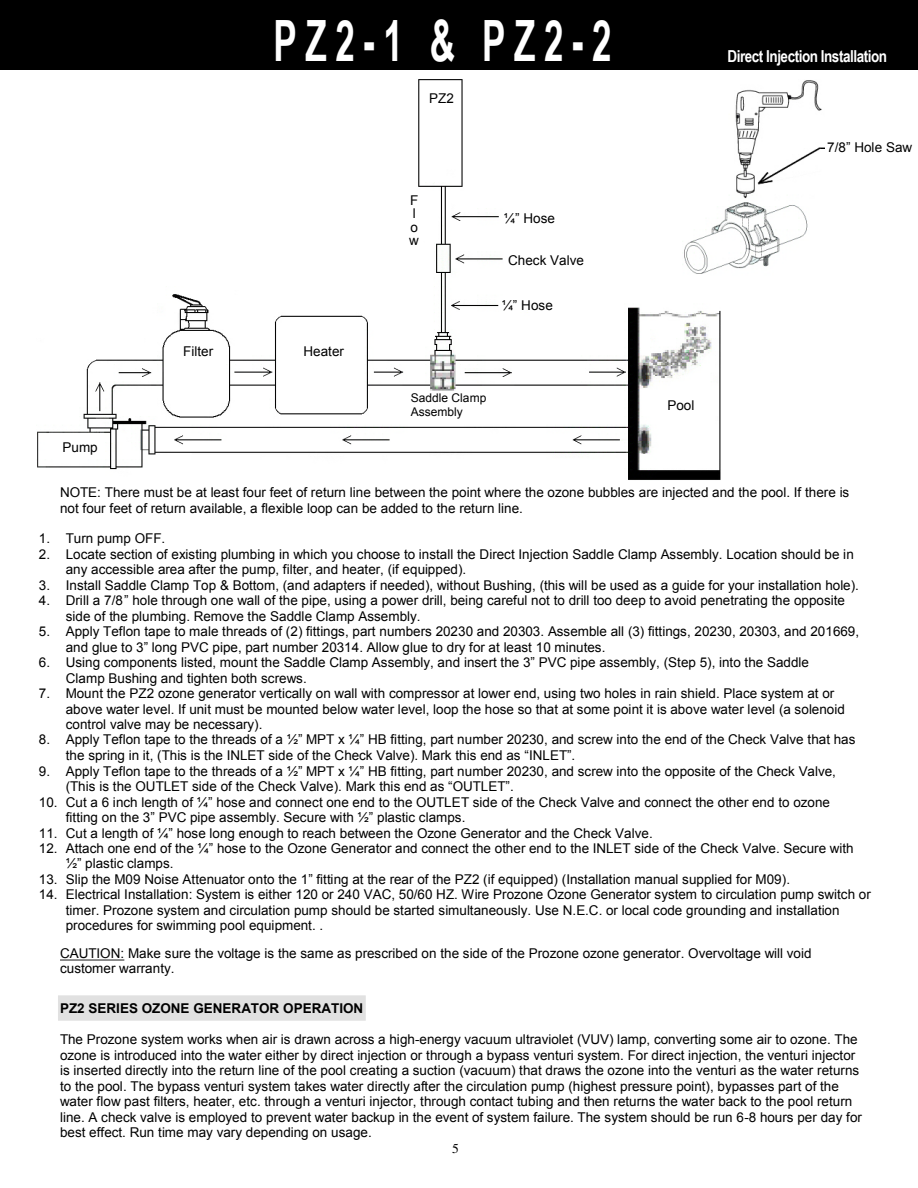
<style>
.page{position:relative;width:918px;height:1188px;background:#fff}
.page>*{position:absolute;margin:0;border:0;box-sizing:border-box;transform-origin:0 0}
.t1{font:700 57px "Arial Narrow";letter-spacing:.2em;color:#fff;scale:.75 1}
.t2{font:700 16.5px "Arial Narrow";letter-spacing:-.03em;color:#fff}
.t3{font:13.5px/15.5px "Arial";letter-spacing:.005em;color:#000}
.t4{font:700 13.5px "Arial";color:#000}
.t5{font:13.5px "Times";color:#000}
.t6{font:12px/14.4px "Arial";letter-spacing:.005em;color:#000}
</style>
<div class="page">
<div style="left:58px;top:995px;width:308px;height:26px;background:#e1e1e1"></div>
<img style="left:37px;top:79px;width:684px;height:401px">
<div style="left:0;top:0;width:918px;height:70px;background:#000"></div>
<hr style="left:60px;top:960px;width:64px;height:1px;background:#000;border-radius:50%">
<svg style="left:423px;top:192px;width:6px;height:54px"></svg>
<img style="left:682px;top:79px;width:142px;height:197px">
<p class="t3" style="left:62px;top:440px;width:37px">Pump</p>
<h1 class="t1" style="left:273px;top:-3px;width:453px">PZ2-1 &amp; PZ2-2</h1>
<p class="t3" style="left:183px;top:344px;width:32px">Filter</p>
<p class="t3" style="left:303px;top:343px;width:42px">Heater</p>
<p class="t3" style="left:429px;top:91px;width:26px">PZ2</p>
<p class="t3" style="left:409px;top:193px;width:11px;line-height:13.5px">F l o w</p>
<p class="t3" style="left:504px;top:210px;width:53px">¼” Hose</p>
<p class="t3" style="left:508px;top:253px;width:78px">Check Valve</p>
<p class="t3" style="left:502px;top:298px;width:53px">¼” Hose</p>
<p class="t6" style="left:411px;top:391px;width:77px">Saddle Clamp<br>Assembly</p>
<p class="t2" style="left:728px;top:43px;width:161px">Direct Injection Installation</p>
<p class="t3" style="left:827px;top:140px;width:87px">7/8” Hole Saw</p>
<p class="t3" style="left:667px;top:398px;width:29px">Pool</p>
<p class="t3" style="left:60px;top:485px;width:791px">NOTE: There must be at least four feet of return line between the point where the ozone bubbles are injected and the pool. If there is not four feet of return available, a flexible loop can be added to the return line.</p>
<p class="t3" style="left:39px;top:531px;width:128px">1. Turn pump OFF.</p>
<p class="t3" style="left:66px;top:547px;width:790px;text-indent:-27px">2. Locate section of existing plumbing in which you choose to install the Direct Injection Saddle Clamp Assembly. Location should be in any accessible area after the pump, filter, and heater, (if equipped).</p>
<p class="t3" style="left:39px;top:577px;width:822px">3. Install Saddle Clamp Top &amp; Bottom, (and adapters if needed), without Bushing, (this will be used as a guide for your installation hole).</p>
<p class="t3" style="left:66px;top:593px;width:781px;text-indent:-27px">4. Drill a 7/8” hole through one wall of the pipe, using a power drill, being careful not to drill too deep to avoid penetrating the opposite side of the plumbing. Remove the Saddle Clamp Assembly.</p>
<p class="t3" style="left:66px;top:624px;width:795px;text-indent:-27px">5. Apply Teflon tape to male threads of (2) fittings, part numbers 20230 and 20303. Assemble all (3) fittings, 20230, 20303, and 201669, and glue to 3” long PVC pipe, part number 20314. Allow glue to dry for at least 10 minutes.</p>
<p class="t3" style="left:66px;top:655px;width:745px;text-indent:-27px">6. Using components listed, mount the Saddle Clamp Assembly, and insert the 3” PVC pipe assembly, (Step 5), into the Saddle<br>Clamp Bushing and tighten both screws.</p>
<p class="t3" style="left:66px;top:686px;width:781px;text-indent:-27px">7. Mount the PZ2 ozone generator vertically on wall with compressor at lower end, using two holes in rain shield. Place system at or above water level. If unit must be mounted below water level, loop the hose so that at some point it is above water level (a solenoid control valve may be necessary).</p>
<p class="t3" style="left:66px;top:732px;width:791px;text-indent:-27px">8. Apply Teflon tape to the threads of a ½” MPT x ¼” HB fitting, part number 20230, and screw into the end of the Check Valve that has the spring in it, (This is the INLET side of the Check Valve). Mark this end as “INLET”.</p>
<p class="t3" style="left:66px;top:763px;width:772px;text-indent:-27px">9. Apply Teflon tape to the threads of a ½” MPT x ¼” HB fitting, part number 20230, and screw into the opposite of the Check Valve, (This is the OUTLET side of the Check Valve). Mark this end as “OUTLET”.</p>
<p class="t3" style="left:66px;top:794px;width:766px;text-indent:-27px">10. Cut a 6 inch length of ¼” hose and connect one end to the OUTLET side of the Check Valve and connect the other end to ozone fitting on the 3” PVC pipe assembly. Secure with ½” plastic clamps.</p>
<p class="t3" style="left:39px;top:825px;width:615px">11. Cut a length of ¼” hose long enough to reach between the Ozone Generator and the Check Valve.</p>
<p class="t3" style="left:66px;top:841px;width:789px;text-indent:-27px">12. Attach one end of the ¼” hose to the Ozone Generator and connect the other end to the INLET side of the Check Valve. Secure with ½” plastic clamps.</p>
<p class="t3" style="left:39px;top:872px;width:753px">13. Slip the M09 Noise Attenuator onto the 1” fitting at the rear of the PZ2 (if equipped) (Installation manual supplied for M09).</p>
<p class="t3" style="left:66px;top:887px;width:807px;text-indent:-27px">14. Electrical Installation: System is either 120 or 240 VAC, 50/60 HZ. Wire Prozone Ozone Generator system to circulation pump switch or timer. Prozone system and circulation pump should be started simultaneously. Use N.E.C. or local code grounding and installation procedures for swimming pool equipment. .</p>
<p class="t3" style="left:60px;top:946px;width:753px">CAUTION: Make sure the voltage is the same as prescribed on the side of the Prozone ozone generator. Overvoltage will void customer warranty.</p>
<p class="t4" style="left:60px;top:999px;width:305px">PZ2 SERIES OZONE GENERATOR OPERATION</p>
<p class="t3" style="left:60px;top:1032px;width:804px">The Prozone system works when air is drawn across a high-energy vacuum ultraviolet (VUV) lamp, converting some air to ozone. The ozone is introduced into the water either by direct injection or through a bypass venturi system. For direct injection, the venturi injector is inserted directly into the return line of the pool creating a suction (vacuum) that draws the ozone into the venturi as the water returns to the pool. The bypass venturi system takes water directly after the circulation pump (highest pressure point), bypasses part of the water flow past filters, heater, etc. through a venturi injector, through contact tubing and then returns the water back to the pool return line. A check valve is employed to prevent water backup in the event of system failure. The system should be run 6-8 hours per day for best effect. Run time may vary depending on usage.</p>
<p class="t5" style="left:452px;top:1141px;width:8px">5</p>
</div>
